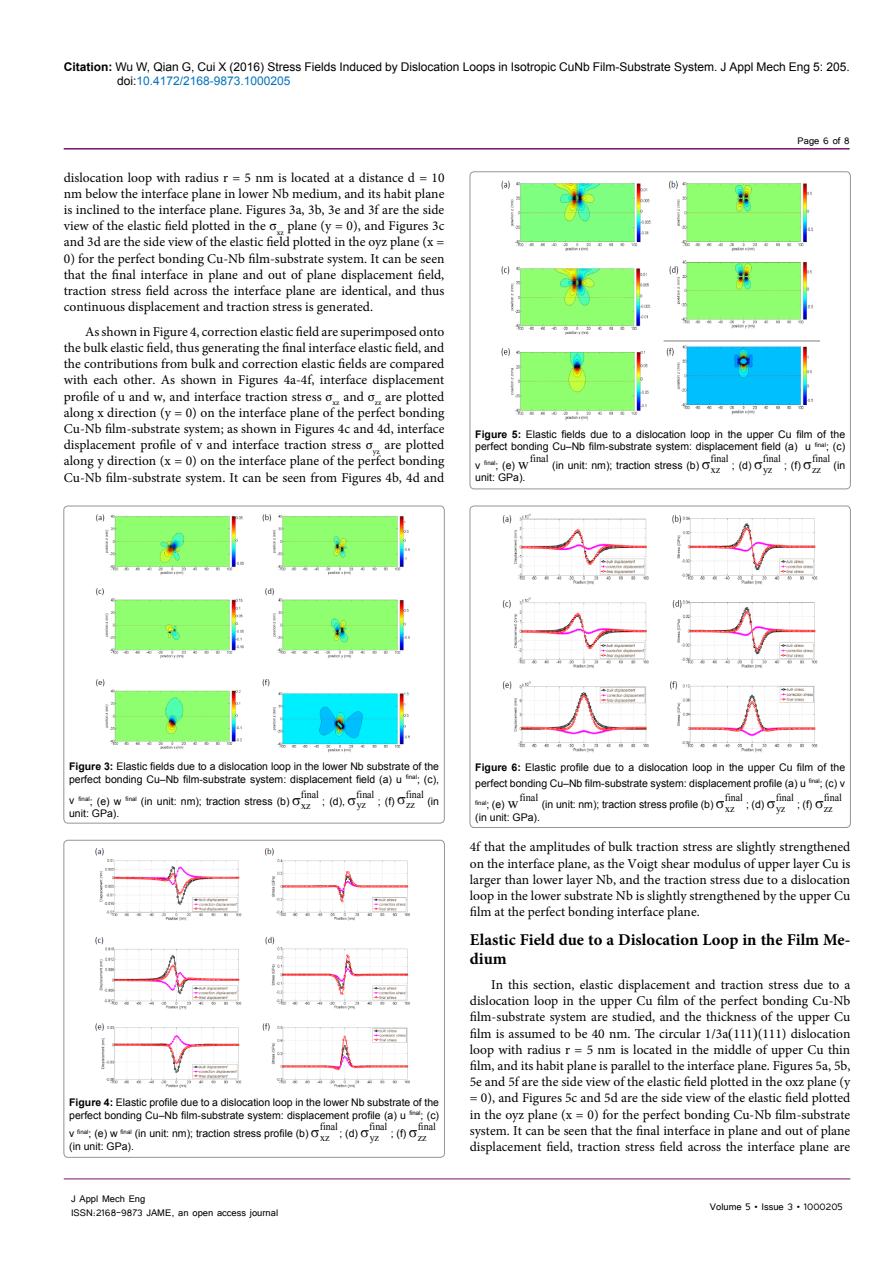
<style>
.page{position:relative;width:893px;height:1263px;background:#fff}
.page>*{position:absolute;margin:0;border:0;box-sizing:border-box;transform-origin:0 0}
.t1{font:700 16.5px/19.8px "Minion Pro";color:#000}
.t2{font:15px "Times New Roman";color:#000}
.t3{font:13.5px/16.2px "Minion Pro";color:#000;text-align:justify}
.t4{font:12px/14.4px "Arial";color:#000}
.t5{font:12px/14.4px "Tunga";color:#000}
.t6{font:10.65px/10.8px "Times New Roman";letter-spacing:-.005em;color:#000;scale:.94 1}
.t7{font:10.5px/12.6px "Arial";color:#000}
.t8{font:10.5px "Times New Roman";letter-spacing:-.005em;color:#000;scale:.95 1}
.t9{font:10.5px "Times New Roman";letter-spacing:-.005em;color:#000}
.t10{font:6.15px "Arial";color:#000}
.s1{font-weight:700}
.s2{color:#0072bc}
.s3{font-family:"Times New Roman"}
.s4{font-family:"Times New Roman";font-size:10.65px}
.s5{font-size:10.5px}
</style>
<div class="page">
<hr style="left:64px;top:1179px;width:786px;height:1px;background:#741472">
<hr style="left:64px;top:148px;width:786px;height:2px;background:#741472">
<div style="left:64px;top:506px;width:380px;height:317px;border:1px solid #939598;border-radius:4px"></div>
<img style="left:95px;top:514px;width:315px;height:239px">
<div style="left:64px;top:840px;width:380px;height:317px;border:1px solid #939598;border-radius:4px"></div>
<img style="left:95px;top:848px;width:315px;height:241px">
<div style="left:470px;top:172px;width:380px;height:317px;border:1px solid #939598;border-radius:4px"></div>
<img style="left:501px;top:180px;width:319px;height:241px">
<div style="left:470px;top:506px;width:380px;height:321px;border:1px solid #939598;border-radius:4px"></div>
<img style="left:502px;top:513px;width:316px;height:240px">
<p class="t4" style="left:117px;top:60px;width:734px;text-indent:-53px"><span class="s1">Citation:</span> Wu W, Qian G, Cui X (2016) Stress Fields Induced by Dislocation Loops in Isotropic CuNb Film-Substrate System. J Appl Mech Eng 5: 205. doi:<span class="s2">10.4172/2168-9873.1000205</span></p>
<p class="t3" style="left:64px;top:169px;width:382px">dislocation loop with radius r = 5 nm is located at a distance d = 10 nm below the interface plane in lower Nb medium, and its habit plane is inclined to the interface plane. Figures 3a, 3b, 3e and 3f are the side view of the elastic field plotted in the <span class="s3">σ</span><sub>xz</sub> plane (y = 0), and Figures 3c and 3d are the side view of the elastic field plotted in the oyz plane (x =</p>
<p class="t3" style="left:64px;top:250px;width:382px">0) for the perfect bonding Cu-Nb film-substrate system. It can be seen that the final interface in plane and out of plane displacement field, traction stress field across the interface plane are identical, and thus continuous displacement and traction stress is generated.</p>
<p class="t3" style="left:64px;top:323px;width:382px;text-indent:21px">As shown in Figure 4, correction elastic field are superimposed onto the bulk elastic field, thus generating the final interface elastic field, and the contributions from bulk and correction elastic fields are compared with each other. As shown in Figures 4a-4f, interface displacement profile of u and w, and interface traction stress σ<sub>xz</sub> and σ<sub>zz</sub> are plotted along x direction (y = 0) on the interface plane of the perfect bonding Cu-Nb film-substrate system; as shown in Figures 4c and 4d, interface displacement profile of v and interface traction stress σ<sub>yz</sub> are plotted along y direction (x = 0) on the interface plane of the perfect bonding Cu-Nb film-substrate system. It can be seen from Figures 4b, 4d and</p>
<p class="t5" style="left:798px;top:133px;width:54px">Page 6 of 8</p>
<p class="t7" style="left:475px;top:428px;width:371px"><span class="s1">Figure 5:</span> Elastic fields due to a dislocation loop in the upper Cu film of the perfect bonding Cu–Nb film-substrate system: displacement field (a) u <sup>final</sup>; (c)</p>
<p class="t7" style="left:475px;top:459px;width:41px">v <sup>final</sup>; (e)</p>
<p class="t6" style="left:710px;top:453px;width:21px">final</p>
<p class="t7" style="left:711px;top:459px;width:42px"><span class="s4">xz</span> ; (d)</p>
<p class="t6" style="left:812px;top:453px;width:21px">final</p>
<p class="t7" style="left:812px;top:459px;width:34px"><span class="s4">zz</span> (in</p>
<p class="t9" style="left:530px;top:451px;width:20px">final</p>
<p class="t8" style="left:763px;top:451px;width:21px">final</p>
<p class="t7" style="left:763px;top:459px;width:39px"><span class="s3">yz</span> ; (f)</p>
<p class="t2" style="left:518px;top:454px;width:12px">w</p>
<p class="t7" style="left:552px;top:459px;width:149px">(in unit: nm); traction stress (b)</p>
<p class="t7" style="left:475px;top:471px;width:52px">unit: GPa).</p>
<p class="t7" style="left:69px;top:760px;width:371px"><span class="s1">Figure 3:</span> Elastic fields due to a dislocation loop in the lower Nb substrate of the perfect bonding Cu–Nb film-substrate system: displacement field (a) u <sup>final</sup>; (c),</p>
<p class="t7" style="left:69px;top:795px;width:222px">v <sup>final</sup>; (e) w <sup>final</sup> (in unit: nm); traction stress (b)</p>
<p class="t6" style="left:406px;top:788px;width:21px">final</p>
<p class="t7" style="left:406px;top:795px;width:34px"><span class="s4">zz</span> (in</p>
<p class="t8" style="left:356px;top:787px;width:21px">final</p>
<p class="t7" style="left:357px;top:795px;width:40px"><span class="s3">yz</span> ; (f)</p>
<p class="t6" style="left:301px;top:789px;width:21px">final</p>
<p class="t7" style="left:301px;top:795px;width:45px"><span class="s4">xz</span> ; (d),</p>
<p class="t7" style="left:69px;top:807px;width:52px">unit: GPa).</p>
<p class="t7" style="left:69px;top:1096px;width:371px"><span class="s1">Figure 4:</span> Elastic profile due to a dislocation loop in the lower Nb substrate of the perfect bonding Cu–Nb film-substrate system: displacement profile (a) u <sup>final</sup>; (c)</p>
<p class="t7" style="left:69px;top:1127px;width:241px">v <sup>final</sup>; (e) w <sup>final</sup> (in unit: nm); traction stress profile (b)</p>
<p class="t6" style="left:320px;top:1121px;width:21px">final</p>
<p class="t7" style="left:320px;top:1127px;width:40px"><span class="s4">xz</span> ; (d)</p>
<p class="t8" style="left:369px;top:1120px;width:21px">final</p>
<p class="t7" style="left:370px;top:1127px;width:38px"><span class="s3">yz</span> ; (f)</p>
<p class="t6" style="left:418px;top:1121px;width:21px">final zz</p>
<p class="t7" style="left:69px;top:1140px;width:66px">(in unit: GPa).</p>
<p class="t5" style="left:71px;top:1190px;width:209px">J Appl Mech Eng<br>ISSN:2168-9873 JAME, an open access journal</p>
<p class="t7" style="left:475px;top:760px;width:371px;line-height:15.6px"><span class="s1">Figure 6:</span> Elastic profile due to a dislocation loop in the upper Cu film of the perfect bonding Cu–Nb film-substrate system: displacement profile (a) u <sup>final</sup>; (c) v</p>
<p class="t10" style="left:475px;top:798px;width:31px">final<span class="s5">; (e)</span></p>
<p class="t6" style="left:725px;top:792px;width:21px">final</p>
<p class="t7" style="left:725px;top:798px;width:41px"><span class="s4">xz</span> ; (d)</p>
<p class="t8" style="left:776px;top:791px;width:21px">final</p>
<p class="t7" style="left:776px;top:798px;width:38px"><span class="s3">yz</span> ; (f)</p>
<p class="t6" style="left:824px;top:792px;width:21px">final zz</p>
<p class="t9" style="left:519px;top:791px;width:20px">final</p>
<p class="t2" style="left:508px;top:793px;width:12px">w</p>
<p class="t7" style="left:542px;top:798px;width:173px">(in unit: nm); traction stress profile (b)</p>
<p class="t7" style="left:475px;top:811px;width:66px">(in unit: GPa).</p>
<p class="t3" style="left:470px;top:839px;width:382px">4f that the amplitudes of bulk traction stress are slightly strengthened on the interface plane, as the Voigt shear modulus of upper layer Cu is larger than lower layer Nb, and the traction stress due to a dislocation loop in the lower substrate Nb is slightly strengthened by the upper Cu film at the perfect bonding interface plane.</p>
<p class="t1" style="left:470px;top:929px;width:382px">Elastic Field due to a Dislocation Loop in the Film Me&shy;dium</p>
<p class="t3" style="left:470px;top:977px;width:382px;text-indent:21px">In this section, elastic displacement and traction stress due to a dislocation loop in the upper Cu film of the perfect bonding Cu-Nb film-substrate system are studied, and the thickness of the upper Cu film is assumed to be 40 nm. The circular 1/3a 111 (111) dislocation loop with radius r = 5 nm is located in the middle of upper Cu thin film, and its habit plane is parallel to the interface plane. Figures 5a, 5b, 5e and 5f are the side view of the elastic field plotted in the oxz plane (y = 0), and Figures 5c and 5d are the side view of the elastic field plotted in the oyz plane (x = 0) for the perfect bonding Cu-Nb film-substrate system. It can be seen that the final interface in plane and out of plane displacement field, traction stress field across the interface plane are</p>
<p class="t5" style="left:710px;top:1199px;width:134px">Volume 5 • Issue 3 • 1000205</p>
</div>
